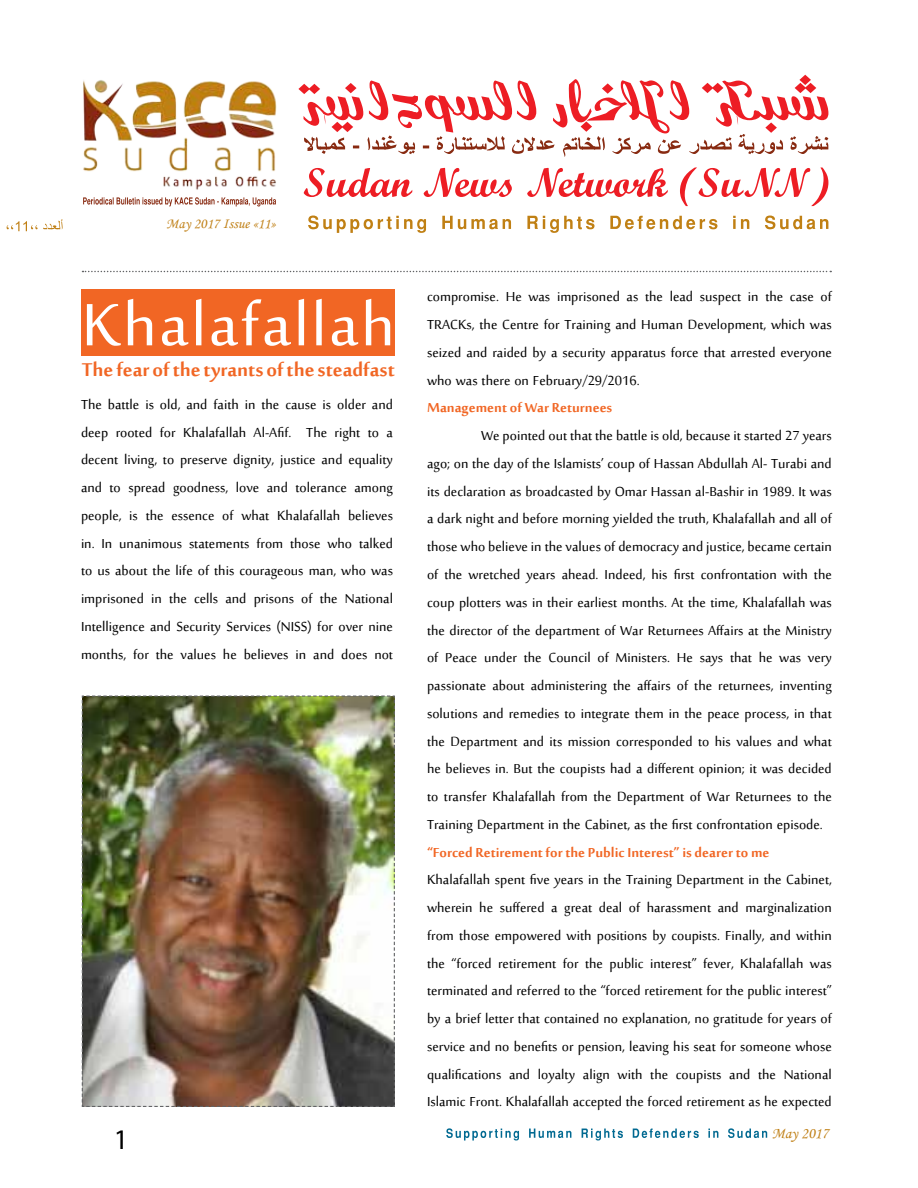
<style>
.page{position:relative;width:918px;height:1188px;background:#fff}
.page>*{position:absolute;margin:0;border:0;box-sizing:border-box;transform-origin:0 0}
.t1{font:82.5px "Sakkal Majalla";letter-spacing:.03em;color:#fff}
.t2{font:28.5px "Myriad Pro";color:#000}
.t3{font:700 25.5px "Sakkal Majalla";color:#f16624}
.t4{font:18px/27.8px "Sakkal Majalla";color:#000;text-align:justify}
.t5{font:700 18px "Sakkal Majalla";color:#f16624}
.t6{font:15.6px "Monotype Corsiva";color:#c08016}
.t7{font:14.7px "Monotype Corsiva";color:#c08016}
</style>
<div class="page">
<div style="left:82px;top:289px;width:313px;height:67px;background:#f16624"></div>
<img style="left:83px;top:80px;width:194px;height:110px">
<svg style="left:83px;top:197px;width:193px;height:10px"></svg>
<svg style="left:304px;top:167px;width:524px;height:39px"></svg>
<svg style="left:308px;top:216px;width:520px;height:17px"></svg>
<svg style="left:298px;top:74px;width:530px;height:83px"></svg>
<svg style="left:82px;top:271px;width:749px;height:1px"></svg>
<svg style="left:446px;top:1128px;width:321px;height:13px"></svg>
<img style="left:81px;top:695px;width:314px;height:412px">
<svg style="left:7px;top:219px;width:56px;height:12px"></svg>
<p class="t7" style="left:166px;top:214px;width:111px">May 2017 Issue «11»</p>
<h1 class="t1" style="left:82px;top:279px;width:315px">Khalafallah</h1>
<h3 class="t3" style="left:82px;top:355px;width:315px">The fear of the tyrants of the steadfast</h3>
<p class="t4" style="left:81px;top:391px;width:314px">The battle is old, and faith in the cause is older and deep rooted for Khalafallah Al-Afif. The right to a decent living, to preserve dignity, justice and equality and to spread goodness, love and tolerance among people, is the essence of what Khalafallah believes in. In unanimous statements from those who talked to us about the life of this courageous man, who was imprisoned in the cells and prisons of the National Intelligence and Security Services (NISS) for over nine months, for the values he believes in and does not</p>
<p class="t4" style="left:427px;top:284px;width:406px">compromise. He was imprisoned as the lead suspect in the case of TRACKs, the Centre for Training and Human Development, which was seized and raided by a security apparatus force that arrested everyone who was there on February/29/2016.</p>
<p class="t5" style="left:427px;top:398px;width:187px">Management of War Returnees</p>
<p class="t4" style="left:427px;top:423px;width:406px;text-indent:54px">We pointed out that the battle is old, because it started 27 years ago; on the day of the Islamists’ coup of Hassan Abdullah Al- Turabi and its declaration as broadcasted by Omar Hassan al-Bashir in 1989. It was a dark night and before morning yielded the truth, Khalafallah and all of those who believe in the values of democracy and justice, became certain of the wretched years ahead. Indeed, his first confrontation with the coup plotters was in their earliest months. At the time, Khalafallah was the director of the department of War Returnees Affairs at the Ministry of Peace under the Council of Ministers. He says that he was very passionate about administering the affairs of the returnees, inventing solutions and remedies to integrate them in the peace process, in that the Department and its mission corresponded to his values and what he believes in. But the coupists had a different opinion; it was decided to transfer Khalafallah from the Department of War Returnees to the Training Department in the Cabinet, as the first confrontation episode.</p>
<p class="t5" style="left:427px;top:842px;width:344px">“Forced Retirement for the Public Interest” is dearer to me</p>
<p class="t4" style="left:427px;top:867px;width:406px">Khalafallah spent five years in the Training Department in the Cabinet, wherein he suffered a great deal of harassment and marginalization from those empowered with positions by coupists. Finally, and within the “forced retirement for the public interest” fever, Khalafallah was terminated and referred to the “forced retirement for the public interest” by a brief letter that contained no explanation, no gratitude for years of service and no benefits or pension, leaving his seat for someone whose qualifications and loyalty align with the coupists and the National Islamic Front. Khalafallah accepted the forced retirement as he expected</p>
<h2 class="t2" style="left:114px;top:1122px;width:16px">1</h2>
<p class="t6" style="left:772px;top:1124px;width:58px">May 2017</p>
</div>
